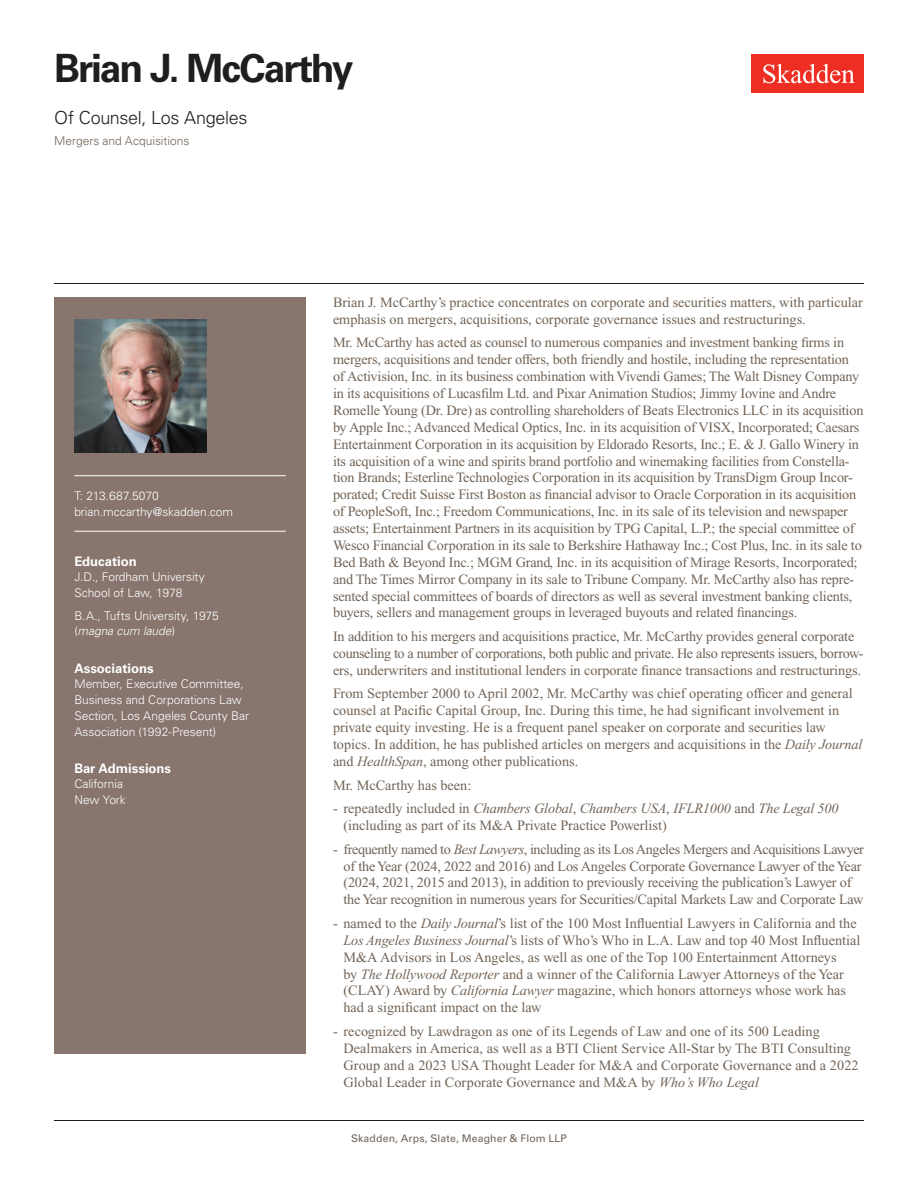
<style>
.page{position:relative;width:918px;height:1188px;background:#fff}
.page>*{position:absolute;margin:0;border:0;box-sizing:border-box;transform-origin:0 0}
.Name{font:700 39px "Univers LT Std";letter-spacing:-.05em;color:#1e1e1d}
.Title_and_Office{font:300 18px "Univers LT Std";letter-spacing:-.02em;color:#1e1e1d}
.Main_Body{font:14.25px/16.8px "Times New Roman PS Std";letter-spacing:-.01em;color:#726458}
.Bar_Admission_Education{font:700 13.2px "Univers LT Std";letter-spacing:-.005em;color:#fff}
.Sidebar_text{font:300 12px/15.8px "Univers LT Std";letter-spacing:-.005em;color:#fff}
.Email{font:300 12px "Univers LT Std";letter-spacing:-.005em;color:#fff}
.Practice{font:300 12px "Univers LT Std";color:#726458}
.Sidebar_text_no_paragraph_spacing{font:300 12px "Univers LT Std";letter-spacing:-.005em;color:#fff}
.Phone_Number{font:300 12px "Univers LT Std";letter-spacing:-.005em;color:#fff}
.Folio{font:10.5px "Univers LT Std";letter-spacing:.01em;color:#726458}
.s1{font-style:italic}
</style>
<div class="page">
<div style="left:752px;top:54px;width:112px;height:39px;background:#ee2e22"></div>
<svg style="left:763px;top:64px;width:92px;height:19px"></svg>
<div style="left:54px;top:297px;width:252px;height:756px;background:#87756e"></div>
<hr style="left:74px;top:475px;width:212px;height:1px;background:#fff">
<hr style="left:74px;top:531px;width:212px;height:1px;background:#fff">
<img style="left:74px;top:320px;width:132px;height:132px">
<hr style="left:54px;top:1120px;width:810px;height:1px;background:#1e1e1d">
<hr style="left:54px;top:283px;width:810px;height:1px;background:#1e1e1d">
<h1 class="Name" style="left:54px;top:46px;width:301px">Brian J. McCarthy</h1>
<h2 class="Title_and_Office" style="left:54px;top:107px;width:195px">Of Counsel, Los Angeles</h2>
<h3 class="Practice" style="left:54px;top:134px;width:137px">Mergers and Acquisitions</h3>
<p class="Phone_Number" style="left:74px;top:489px;width:86px">T: 213.687.5070</p>
<p class="Email" style="left:74px;top:504px;width:160px">brian.mccarthy@skadden.com</p>
<p class="Bar_Admission_Education" style="left:74px;top:553px;width:64px">Education</p>
<p class="Sidebar_text" style="left:74px;top:569px;width:132px">J.D., Fordham University<br>School of Law, 1978</p>
<p class="Sidebar_text" style="left:74px;top:608px;width:146px">B.A., Tufts University, 1975 (<span class="s1">magna cum laude</span>)</p>
<p class="Bar_Admission_Education" style="left:74px;top:660px;width:81px">Associations</p>
<p class="Sidebar_text" style="left:74px;top:676px;width:176px">Member, Executive Committee,<br>Business and Corporations Law<br>Section, Los Angeles County Bar<br>Association (1992-Present)</p>
<p class="Bar_Admission_Education" style="left:74px;top:760px;width:98px">Bar Admissions</p>
<p class="Sidebar_text_no_paragraph_spacing" style="left:74px;top:777px;width:50px">California</p>
<p class="Sidebar_text_no_paragraph_spacing" style="left:74px;top:793px;width:53px">New York</p>
<p class="Main_Body" style="left:333px;top:294px;width:531px">Brian J. McCarthy’s practice concentrates on corporate and securities matters, with particular emphasis on mergers, acquisitions, corporate governance issues and restructurings.</p>
<p class="Main_Body" style="left:333px;top:334px;width:532px">Mr. McCarthy has acted as counsel to numerous companies and investment banking firms in mergers, acquisitions and tender offers, both friendly and hostile, including the representation of Activision, Inc. in its business combination with Vivendi Games; The Walt Disney Company in its acquisitions of Lucasfilm Ltd. and Pixar Animation Studios; Jimmy Iovine and Andre Romelle Young (Dr. Dre) as controlling shareholders of Beats Electronics LLC in its acquisition by Apple Inc.; Advanced Medical Optics, Inc. in its acquisition of VISX, Incorporated; Caesars Entertainment Corporation in its acquisition by Eldorado Resorts, Inc.; E. &amp; J. Gallo Winery in its acquisition of a wine and spirits brand portfolio and winemaking facilities from Constella&shy;tion Brands; Esterline Technologies Corporation in its acquisition by TransDigm Group Incor&shy;porated; Credit Suisse First Boston as financial advisor to Oracle Corporation in its acquisition of PeopleSoft, Inc.; Freedom Communications, Inc. in its sale of its television and newspaper assets; Entertainment Partners in its acquisition by TPG Capital, L.P.; the special committee of Wesco Financial Corporation in its sale to Berkshire Hathaway Inc.; Cost Plus, Inc. in its sale to Bed Bath &amp; Beyond Inc.; MGM Grand, Inc. in its acquisition of Mirage Resorts, Incorporated; and The Times Mirror Company in its sale to Tribune Company. Mr. McCarthy also has repre&shy;sented special committees of boards of directors as well as several investment banking clients, buyers, sellers and management groups in leveraged buyouts and related financings.</p>
<p class="Main_Body" style="left:333px;top:628px;width:532px">In addition to his mergers and acquisitions practice, Mr. McCarthy provides general corporate counseling to a number of corporations, both public and private. He also represents issuers, borrow&shy;ers, underwriters and institutional lenders in corporate finance transactions and restructurings.</p>
<p class="Main_Body" style="left:333px;top:685px;width:531px">From September 2000 to April 2002, Mr. McCarthy was chief operating officer and general counsel at Pacific Capital Group, Inc. During this time, he had significant involvement in private equity investing. He is a frequent panel speaker on corporate and securities law topics. In addition, he has published articles on mergers and acquisitions in the <span class="s1">Daily Journal </span>and <span class="s1">HealthSpan</span>, among other publications.</p>
<p class="Main_Body" style="left:333px;top:776px;width:140px">Mr. McCarthy has been:</p>
<p class="Main_Body" style="left:344px;top:800px;width:497px;text-indent:-10px">- repeatedly included in <span class="s1">Chambers Global</span>, <span class="s1">Chambers USA</span>, <span class="s1">IFLR1000</span> and <span class="s1">The Legal 500 </span>(including as part of its M&amp;A Private Practice Powerlist)</p>
<p class="Main_Body" style="left:344px;top:841px;width:522px;text-indent:-10px">- frequently named to <span class="s1">Best Lawyers</span>, including as its Los Angeles Mergers and Acquisitions Lawyer of the Year (2024, 2022 and 2016) and Los Angeles Corporate Governance Lawyer of the Year (2024, 2021, 2015 and 2013), in addition to previously receiving the publication’s Lawyer of the Year recognition in numerous years for Securities/Capital Markets Law and Corporate Law</p>
<p class="Main_Body" style="left:344px;top:915px;width:518px;text-indent:-10px">- named to the <span class="s1">Daily Journal</span>’s list of the 100 Most Influential Lawyers in California and the <span class="s1">Los Angeles Business Journal</span>’s lists of Who’s Who in L.A. Law and top 40 Most Influential M&amp;A Advisors in Los Angeles, as well as one of the Top 100 Entertainment Attorneys<br>by <span class="s1">The Hollywood Reporter</span> and a winner of the California Lawyer Attorneys of the Year (CLAY) Award by <span class="s1">California Lawyer</span> magazine, which honors attorneys whose work has had a significant impact on the law</p>
<p class="Main_Body" style="left:344px;top:1023px;width:517px;text-indent:-10px">- recognized by Lawdragon as one of its Legends of Law and one of its 500 Leading Dealmakers in America, as well as a BTI Client Service All-Star by The BTI Consulting Group and a 2023 USA Thought Leader for M&amp;A and Corporate Governance and a 2022<br>Global Leader in Corporate Governance and M&amp;A by <span class="s1">Who’s Who Legal</span></p>
<p class="Folio" style="left:351px;top:1132px;width:217px">Skadden, Arps, Slate, Meagher &amp; Flom LLP</p>
</div>
